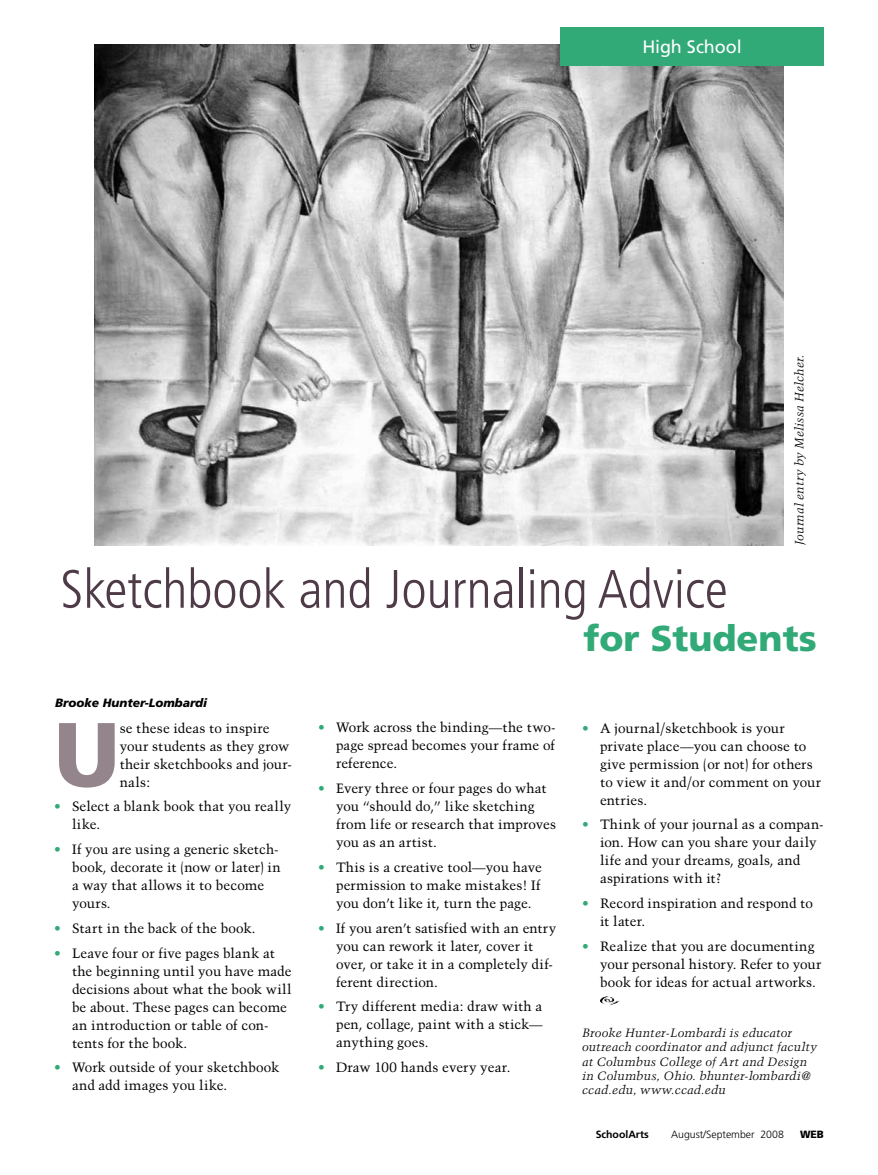
<style>
.page{position:relative;width:878px;height:1175px;background:#fff}
.page>*{position:absolute;margin:0;border:0;box-sizing:border-box;transform-origin:0 0}
.t1{font:900 90.9px "Frutiger";color:#94858c}
.t2{font:300 condensed 54px "Frutiger";color:#4f3b47}
.t3{font:900 36px "Frutiger";color:#31aa78}
.t4{font:18px "Frutiger";letter-spacing:-.005em;color:#fff}
.t5{font:13.5px/18px "Trump Mediaeval";letter-spacing:.005em;color:#000}
.t6{font:italic 12px/14.2px "Trump Mediaeval";letter-spacing:.005em;color:#000}
.t7{font:italic 900 12px "Frutiger";color:#000}
.t8{font:300 10.5px "Frutiger";color:#000}
.t9{font:700 10.5px "Frutiger";color:#000}
.t10{font:900 10.5px "Frutiger";color:#000}
.s1{color:#31aa78}
</style>
<div class="page">
<img style="left:95px;top:44px;width:688px;height:501px">
<div style="left:560px;top:27px;width:263px;height:39px;background:#31aa78"></div>
<img style="left:600px;top:996px;width:20px;height:8px">
<h3 class="t4" style="left:642px;top:36px;width:101px">High School</h3>
<p class="t6" style="left:792px;top:545px;width:192px;rotate:-90deg">Journal entry by Melissa Helcher.</p>
<h2 class="t2" style="left:60px;top:558px;width:669px">Sketchbook and Journaling Advice</h2>
<h3 class="t3" style="left:583px;top:616px;width:235px">for Students</h3>
<p class="t7" style="left:55px;top:695px;width:153px">Brooke Hunter-Lombardi</p>
<h1 class="t1" style="left:54px;top:699px;width:67px">U</h1>
<p class="t5" style="left:120px;top:718px;width:174px">se these ideas to inspire your students as they grow their sketchbooks and jour&shy;nals:</p>
<p class="t5" style="left:72px;top:797px;width:221px;text-indent:-18px"><span class="s1">•</span> Select a blank book that you really like.</p>
<p class="t5" style="left:72px;top:840px;width:210px;text-indent:-18px"><span class="s1">•</span> If you are using a generic sketch&shy;book, decorate it (now or later) in a way that allows it to become yours.</p>
<p class="t5" style="left:54px;top:919px;width:203px"><span class="s1">•</span> Start in the back of the book.</p>
<p class="t5" style="left:72px;top:943px;width:221px;text-indent:-18px"><span class="s1">•</span> Leave four or five pages blank at the beginning until you have made decisions about what the book will be about. These pages can become an introduction or table of con&shy;tents for the book.</p>
<p class="t5" style="left:72px;top:1058px;width:209px;text-indent:-18px"><span class="s1">•</span> Work outside of your sketchbook and add images you like.</p>
<p class="t5" style="left:336px;top:718px;width:221px;text-align:justify;text-indent:-18px"><span class="s1">•</span> Work across the binding—the two&shy;page spread becomes your frame of reference.</p>
<p class="t5" style="left:336px;top:779px;width:222px;text-indent:-18px"><span class="s1">•</span> Every three or four pages do what you “should do,” like sketching from life or research that improves you as an artist.</p>
<p class="t5" style="left:336px;top:858px;width:207px;text-align:justify;text-indent:-18px"><span class="s1">•</span> This is a creative tool—you have permission to make mistakes! If you don’t like it, turn the page.</p>
<p class="t5" style="left:336px;top:919px;width:222px;text-indent:-18px"><span class="s1">•</span> If you aren’t satisfied with an entry you can rework it later, cover it over, or take it in a completely dif&shy;ferent direction.</p>
<p class="t5" style="left:336px;top:997px;width:208px;text-align:justify;text-indent:-18px"><span class="s1">•</span> Try different media: draw with a pen, collage, paint with a stick— anything goes.</p>
<p class="t5" style="left:318px;top:1058px;width:194px"><span class="s1">•</span> Draw 100 hands every year.</p>
<p class="t5" style="left:600px;top:718px;width:223px;text-indent:-18px"><span class="s1">•</span> A journal/sketchbook is your private place—you can choose to give permission (or not) for others to view it and/or comment on your entries.</p>
<p class="t5" style="left:600px;top:815px;width:225px;text-indent:-18px"><span class="s1">•</span> Think of your journal as a compan&shy;ion. How can you share your daily life and your dreams, goals, and aspirations with it?</p>
<p class="t5" style="left:600px;top:894px;width:214px;text-indent:-18px"><span class="s1">•</span> Record inspiration and respond to it later.</p>
<p class="t5" style="left:600px;top:937px;width:223px;text-indent:-18px"><span class="s1">•</span> Realize that you are documenting your personal history. Refer to your book for ideas for actual artworks.</p>
<p class="t6" style="left:582px;top:1025px;width:236px">Brooke Hunter-Lombardi is educator outreach coordinator and adjunct faculty at Columbus College of Art and Design in Columbus, Ohio. bhunter-lombardi@ ccad.edu, www.ccad.edu</p>
<p class="t9" style="left:595px;top:1128px;width:55px">SchoolArts</p>
<p class="t8" style="left:671px;top:1128px;width:114px">August/September 2008</p>
<p class="t10" style="left:800px;top:1128px;width:25px">WEB</p>
</div>
